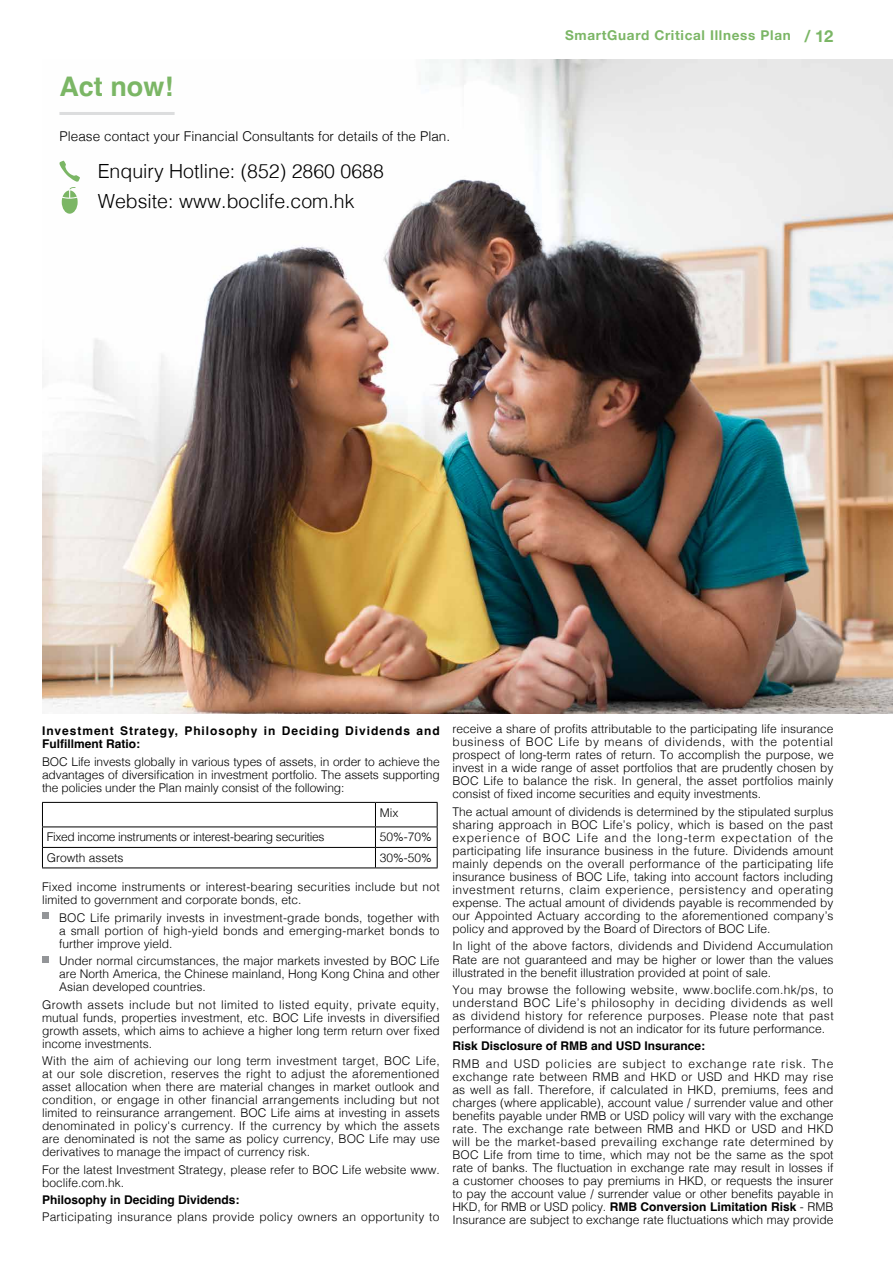
<style>
.page{position:relative;width:893px;height:1263px;background:#fff}
.page>*{position:absolute;margin:0;border:0;box-sizing:border-box;transform-origin:0 0}
.t1{font:700 27px "Helvetica";color:#7bb665}
.t2{font:300 19.5px/30px "Helvetica";color:#000}
.t3{font:300 13.5px "Helvetica";letter-spacing:.005em;color:#000}
.t4{font:700 13.5px "Helvetica Neue";letter-spacing:.05em;color:#7bb665}
.t5{font:300 12px/13px "Helvetica";color:#000;text-align:justify}
.t6{font:700 12px/13px "Helvetica";letter-spacing:.08em;color:#000}
.t7{font:700 12px "Helvetica";color:#000}
.t8{font:300 12px "Helvetica";letter-spacing:.02em;color:#000}
.t9{font:300 12px "Helvetica";letter-spacing:-.025em;color:#000}
.s1{font-size:16.5px}
.s2{font-weight:700}
</style>
<div class="page">
<img style="left:43px;top:60px;width:850px;height:653px">
<hr style="left:59px;top:112px;width:116px;height:3px;background:#dcddde">
<hr style="left:42px;top:826px;width:333px;height:1px;background:#000">
<hr style="left:375px;top:826px;width:63px;height:1px;background:#000">
<hr style="left:42px;top:847px;width:333px;height:1px;background:#000">
<hr style="left:375px;top:847px;width:63px;height:1px;background:#000">
<svg style="left:375px;top:803px;width:1px;height:64px"></svg>
<hr style="left:42px;top:802px;width:333px;height:1px;background:#000">
<hr style="left:375px;top:802px;width:63px;height:1px;background:#000">
<svg style="left:42px;top:803px;width:1px;height:64px"></svg>
<svg style="left:437px;top:803px;width:1px;height:64px"></svg>
<hr style="left:42px;top:867px;width:333px;height:1px;background:#000">
<hr style="left:375px;top:867px;width:63px;height:1px;background:#000">
<div style="left:42px;top:912px;width:7px;height:7px;background:#939598"></div>
<div style="left:42px;top:956px;width:7px;height:6px;background:#939598"></div>
<svg style="left:59px;top:160px;width:21px;height:54px"></svg>
<h1 class="t1" style="left:59px;top:70px;width:115px">Act now!</h1>
<p class="t3" style="left:59px;top:124px;width:392px">Please contact your Financial Consultants for details of the Plan.</p>
<h2 class="t2" style="left:98px;top:155px;width:288px">Enquiry Hotline: (852) 2860 0688<br>Website: www.boclife.com.hk</h2>
<p class="t4" style="left:565px;top:25px;width:270px">SmartGuard Critical Illness Plan <span class="s1">/ 12</span></p>
<p class="t6" style="left:42px;top:726px;width:399px">Investment Strategy, Philosophy in Deciding Dividends and<br>Fulfillment Ratio:</p>
<p class="t5" style="left:42px;top:754px;width:399px">BOC Life invests globally in various types of assets, in order to achieve the advantages of diversification in investment portfolio. The assets supporting the policies under the Plan mainly consist of the following:</p>
<p class="t5" style="left:380px;top:805px;width:20px">Mix</p>
<p class="t9" style="left:47px;top:827px;width:279px">Fixed income instruments or interest-bearing securities</p>
<p class="t5" style="left:380px;top:830px;width:54px">50%-70%</p>
<p class="t5" style="left:47px;top:850px;width:78px">Growth assets</p>
<p class="t5" style="left:380px;top:850px;width:54px">30%-50%</p>
<p class="t5" style="left:42px;top:880px;width:399px">Fixed income instruments or interest-bearing securities include but not limited to government and corporate bonds, etc.</p>
<p class="t5" style="left:59px;top:910px;width:382px">BOC Life primarily invests in investment-grade bonds, together with a small portion of high-yield bonds and emerging-market bonds to further improve yield.</p>
<p class="t5" style="left:59px;top:953px;width:382px">Under normal circumstances, the major markets invested by BOC Life are North America, the Chinese mainland, Hong Kong China and other Asian developed countries.</p>
<p class="t5" style="left:42px;top:997px;width:399px">Growth assets include but not limited to listed equity, private equity, mutual funds, properties investment, etc. BOC Life invests in diversified growth assets, which aims to achieve a higher long term return over fixed income investments.</p>
<p class="t5" style="left:42px;top:1053px;width:399px">With the aim of achieving our long term investment target, BOC Life, at our sole discretion, reserves the right to adjust the aforementioned asset allocation when there are material changes in market outlook and condition, or engage in other financial arrangements including but not limited to reinsurance arrangement. BOC Life aims at investing in assets denominated in policy's currency. If the currency by which the assets are denominated is not the same as policy currency, BOC Life may use derivatives to manage the impact of currency risk.</p>
<p class="t5" style="left:42px;top:1162px;width:399px">For the latest Investment Strategy, please refer to BOC Life website www. boclife.com.hk.</p>
<p class="t7" style="left:42px;top:1192px;width:199px">Philosophy in Deciding Dividends:</p>
<p class="t8" style="left:42px;top:1207px;width:399px">Participating insurance plans provide policy owners an opportunity to</p>
<p class="t5" style="left:452px;top:722px;width:383px">receive a share of profits attributable to the participating life insurance business of BOC Life by means of dividends, with the potential prospect of long-term rates of return. To accomplish the purpose, we invest in a wide range of asset portfolios that are prudently chosen by BOC Life to balance the risk. In general, the asset portfolios mainly consist of fixed income securities and equity investments.</p>
<p class="t5" style="left:452px;top:804px;width:383px">The actual amount of dividends is determined by the stipulated surplus sharing approach in BOC Life’s policy, which is based on the past experience of BOC Life and the long-term expectation of the participating life insurance business in the future. Dividends amount mainly depends on the overall performance of the participating life insurance business of BOC Life, taking into account factors including investment returns, claim experience, persistency and operating expense. The actual amount of dividends payable is recommended by our Appointed Actuary according to the aforementioned company’s policy and approved by the Board of Directors of BOC Life.</p>
<p class="t5" style="left:452px;top:939px;width:382px">In light of the above factors, dividends and Dividend Accumulation Rate are not guaranteed and may be higher or lower than the values illustrated in the benefit illustration provided at point of sale.</p>
<p class="t5" style="left:452px;top:982px;width:383px">You may browse the following website, www.boclife.com.hk/ps, to understand BOC Life’s philosophy in deciding dividends as well as dividend history for reference purposes. Please note that past performance of dividend is not an indicator for its future performance.</p>
<p class="t7" style="left:452px;top:1039px;width:254px">Risk Disclosure of RMB and USD Insurance:</p>
<p class="t5" style="left:452px;top:1056px;width:383px">RMB and USD policies are subject to exchange rate risk. The exchange rate between RMB and HKD or USD and HKD may rise as well as fall. Therefore, if calculated in HKD, premiums, fees and charges (where applicable), account value / surrender value and other benefits payable under RMB or USD policy will vary with the exchange rate. The exchange rate between RMB and HKD or USD and HKD will be the market-based prevailing exchange rate determined by BOC Life from time to time, which may not be the same as the spot rate of banks. The fluctuation in exchange rate may result in losses if a customer chooses to pay premiums in HKD, or requests the insurer to pay the account value / surrender value or other benefits payable in HKD, for RMB or USD policy. <span class="s2">RMB Conversion Limitation Risk</span> - RMB Insurance are subject to exchange rate fluctuations which may provide</p>
</div>
